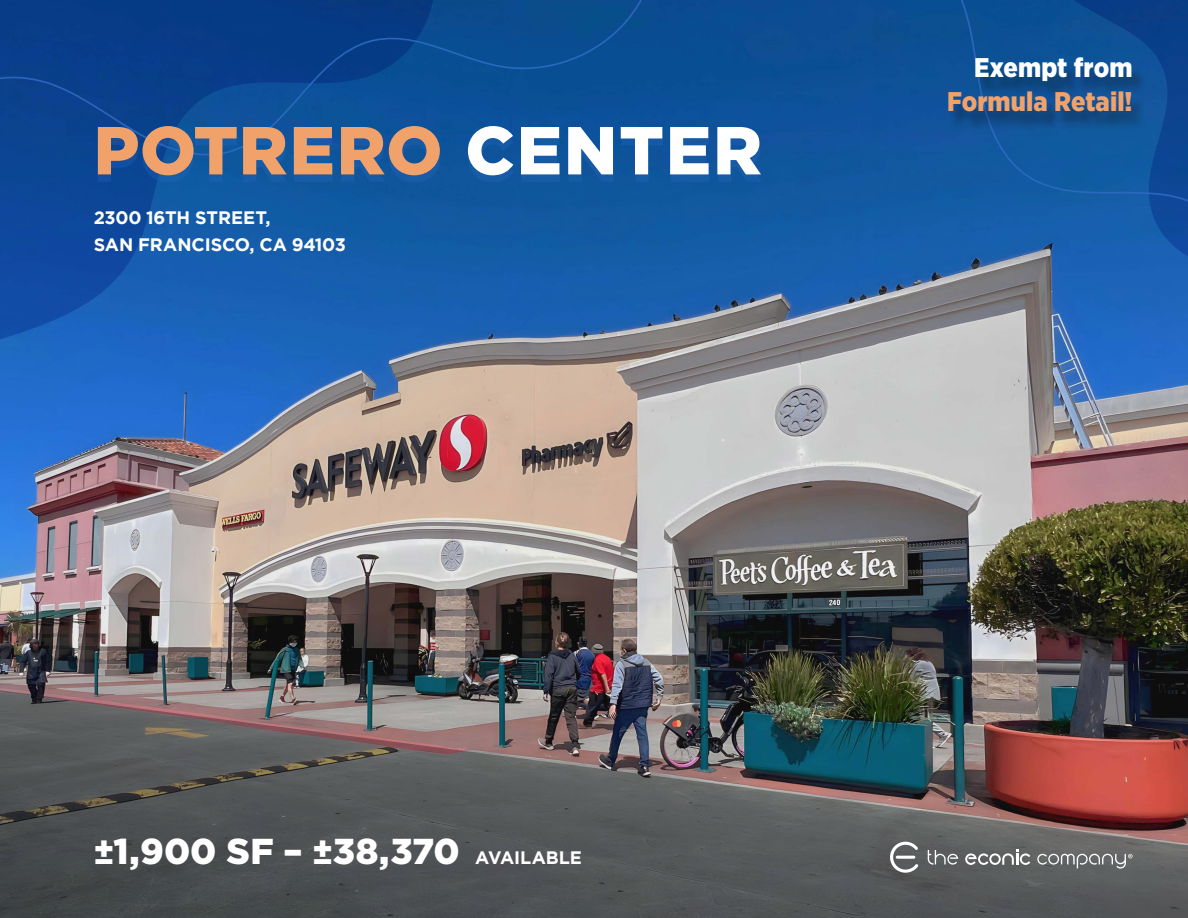
<style>
.page{position:relative;width:1188px;height:918px;background:#fff}
.page>*{position:absolute;margin:0;border:0;box-sizing:border-box;transform-origin:0 0}
.t1{font:900 67.8px "Gotham";letter-spacing:.03em;color:#f1a26a}
.t2{font:900 36px "Gotham";color:#fff}
.t3{font:900 27px "Gotham Narrow";letter-spacing:.005em;color:#f1a26a}
.t4{font:900 27px "Gotham Narrow";letter-spacing:.005em;color:#fff}
.t5{font:700 18px/27px "Gotham";letter-spacing:-.01em;color:#fff}
.s1{color:#fff}
.s2{font-family:"Gotham Narrow"}
</style>
<div class="page">
<img style="left:0;top:0;width:1188px;height:686px">
<img style="left:0;top:686px;width:1188px;height:232px">
<svg style="left:0;top:160px;width:461px;height:181px;background:#1458a9"></svg>
<svg style="left:0;top:0;width:667px;height:160px;background:#09468f"></svg>
<div style="left:98px;top:132px;width:663px;height:50px;background:#1458a3"></div>
<svg style="left:890px;top:842px;width:28px;height:31px"></svg>
<svg style="left:928px;top:850px;width:30px;height:15px"></svg>
<svg style="left:965px;top:849px;width:65px;height:16px"></svg>
<svg style="left:1037px;top:853px;width:96px;height:16px;background:#808283"></svg>
<svg style="left:890px;top:0;width:298px;height:390px;background:#3067a4"></svg>
<div style="left:949px;top:62px;width:197px;height:69px;background:#0d161a;opacity:.4"></div>
<p class="t1" style="left:94px;top:111px;width:670px">POTRERO <span class="s1">CENTER</span></p>
<p class="t5" style="left:94px;top:204px;width:254px">2300 16TH STREET,<br>SAN FRANCISCO, CA 94103</p>
<p class="t4" style="left:974px;top:50px;width:160px">Exempt from</p>
<p class="t3" style="left:947px;top:84px;width:187px">Formula Retail!</p>
<p class="t2" style="left:94px;top:830px;width:368px"><span class="s2">±</span>1,900 SF – <span class="s2">±</span>38,370</p>
<p class="t5" style="left:475px;top:843px;width:108px">AVAILABLE</p>
</div>
